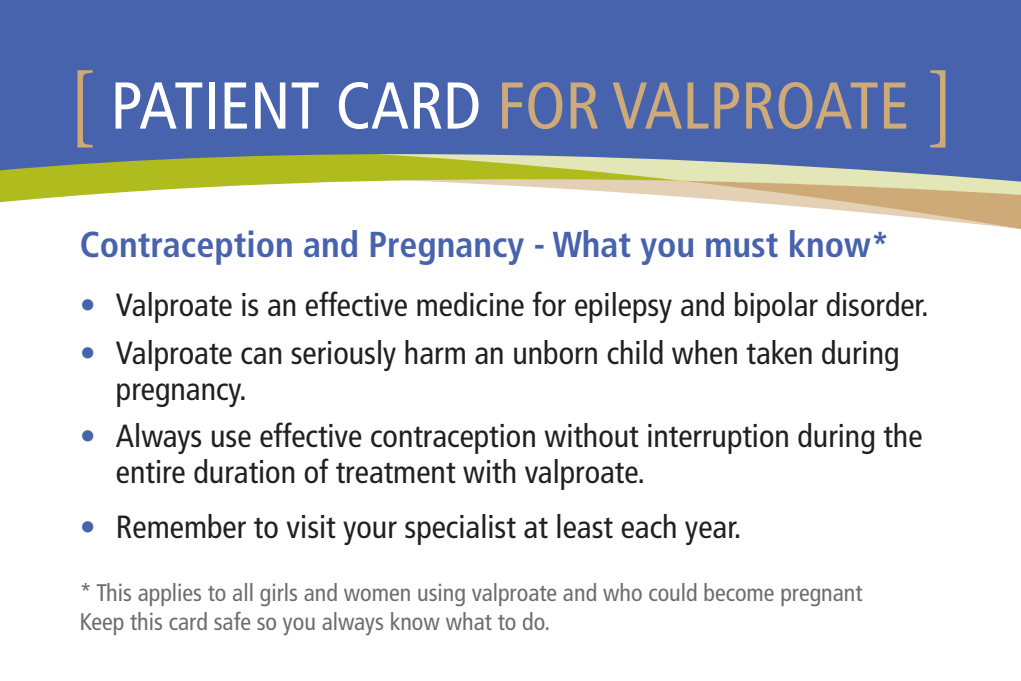
<style>
.page{position:relative;width:1021px;height:681px;background:#fff}
.page>*{position:absolute;margin:0;border:0;box-sizing:border-box;transform-origin:0 0}
.t1{font:condensed 66px "Frutiger LT Std";color:#ceaa78}
.t2{font:700 condensed 36px "Frutiger LT Std";color:#4863ae}
.t3{font:condensed 32px/36px "Frutiger LT Std";color:#231f20}
.t4{font:condensed 24px/28.8px "Frutiger LT Std";color:#6c6d70}
.s1{color:#fff}
.s2{color:#4863ae}
</style>
<div class="page">
<svg style="left:0;top:202px;width:1020px;height:27px"></svg>
<svg style="left:0;top:191px;width:1020px;height:11px"></svg>
<svg style="left:0;top:0;width:1020px;height:191px;background:#5c73a4"></svg>
<svg style="left:77px;top:70px;width:16px;height:77px"></svg>
<svg style="left:930px;top:70px;width:15px;height:77px"></svg>
<h1 class="t1" style="left:110px;top:67px;width:800px"><span class="s1">PATIENT CARD</span> FOR VALPROATE</h1>
<p class="t2" style="left:80px;top:223px;width:811px">Contraception and Pregnancy - What you must know*</p>
<p class="t3" style="left:80px;top:287px;width:850px"><span class="s2">•</span> Valproate is an effective medicine for epilepsy and bipolar disorder.</p>
<p class="t3" style="left:116px;top:334px;width:785px;text-indent:-36px"><span class="s2">•</span> Valproate can seriously harm an unborn child when taken during pregnancy.</p>
<p class="t3" style="left:116px;top:418px;width:808px;text-indent:-36px"><span class="s2">•</span> Always use effective contraception without interruption during the entire duration of treatment with valproate.</p>
<p class="t3" style="left:80px;top:508px;width:663px"><span class="s2">•</span> Remember to visit your specialist at least each year.</p>
<p class="t4" style="left:80px;top:578px;width:784px">* This applies to all girls and women using valproate and who could become pregnant<br>Keep this card safe so you always know what to do.</p>
</div>
